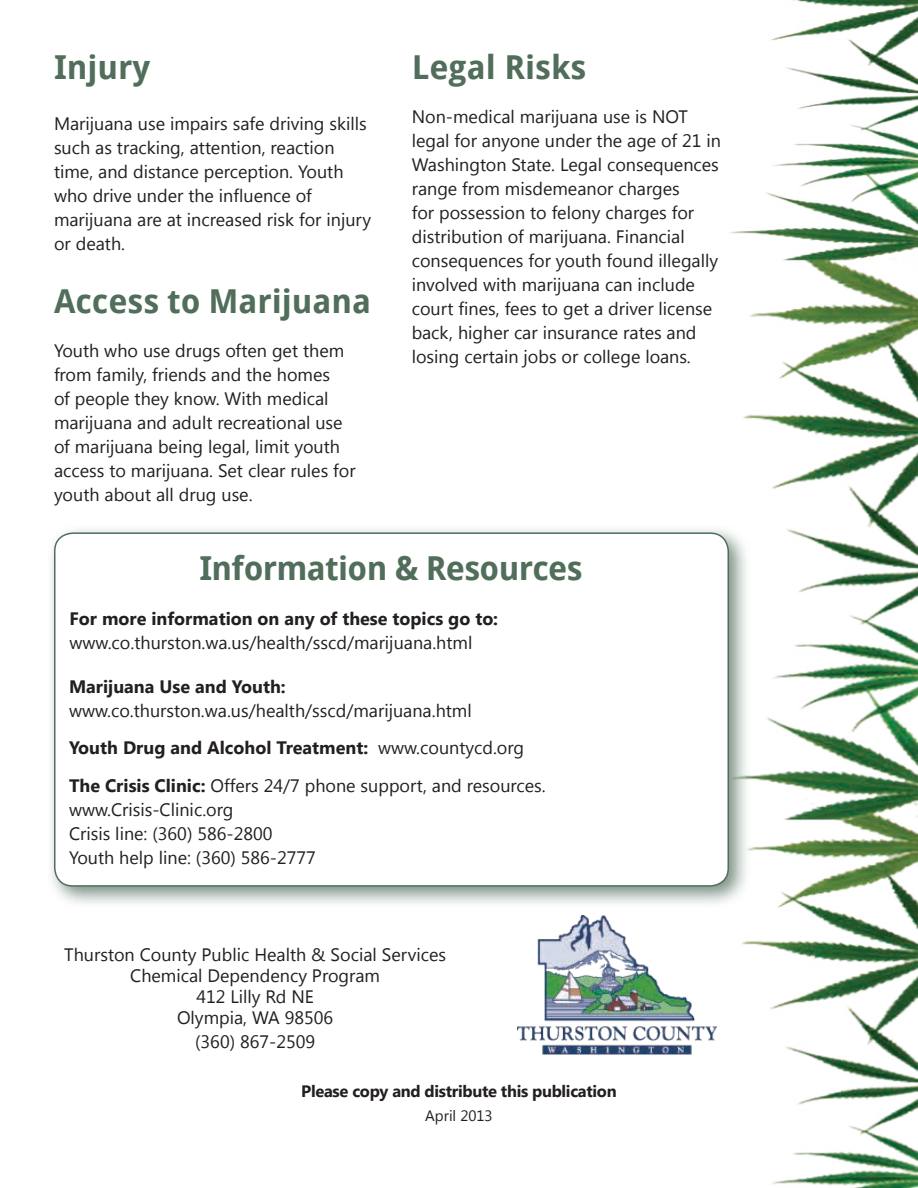
<style>
.page{position:relative;width:918px;height:1188px;background:#fff}
.page>*{position:absolute;margin:0;border:0;box-sizing:border-box;transform-origin:0 0}
.t1{font:700 33px "Droid Sans";color:#516e5b}
.t2{font:700 33px "Droid Sans";letter-spacing:-.02em;color:#516e5b}
.t3{font:18px/24px "Segoe UI";color:#231f20}
.t4{font:700 18px "Segoe UI";color:#231f20}
.t5{font:700 16.5px "Segoe UI";letter-spacing:-.02em;color:#231f20}
.t6{font:15px "Segoe UI";color:#231f20}
.s1{font-weight:700}
</style>
<div class="page">
<img style="left:729px;top:0;width:189px;height:1188px">
<img style="left:518px;top:916px;width:199px;height:139px">
<div style="left:45px;top:524px;width:706px;height:384px;background:#516e5b;opacity:.75"></div>
<div style="left:55px;top:533px;width:673px;height:353px;background:#fff;border-radius:18px"></div>
<div style="left:54px;top:532px;width:675px;height:355px;border:2px solid #516e5b;border-radius:18px"></div>
<h1 class="t1" style="left:54px;top:44px;width:98px">Injury</h1>
<p class="t3" style="left:54px;top:111px;width:319px">Marijuana use impairs safe driving skills such as tracking, attention, reaction time, and distance perception. Youth who drive under the influence of marijuana are at increased risk for injury or death.</p>
<h1 class="t1" style="left:54px;top:278px;width:319px">Access to Marijuana</h1>
<p class="t3" style="left:54px;top:338px;width:303px">Youth who use drugs often get them from family, friends and the homes<br>of people they know. With medical marijuana and adult recreational use of marijuana being legal, limit youth access to marijuana. Set clear rules for youth about all drug use.</p>
<h1 class="t1" style="left:412px;top:44px;width:176px">Legal Risks</h1>
<p class="t3" style="left:412px;top:104px;width:311px">Non-medical marijuana use is NOT legal for anyone under the age of 21 in Washington State. Legal consequences range from misdemeanor charges<br>for possession to felony charges for distribution of marijuana. Financial consequences for youth found illegally involved with marijuana can include court fines, fees to get a driver license back, higher car insurance rates and losing certain jobs or college loans.</p>
<h1 class="t2" style="left:199px;top:545px;width:385px">Information &amp; Resources</h1>
<p class="t4" style="left:70px;top:605px;width:430px">For more information on any of these topics go to:</p>
<p class="t3" style="left:70px;top:630px;width:404px">www.co.thurston.wa.us/health/sscd/marijuana.html</p>
<p class="t4" style="left:69px;top:674px;width:218px">Marijuana Use and Youth:</p>
<p class="t3" style="left:69px;top:691px;width:478px;line-height:37.5px">www.co.thurston.wa.us/health/sscd/marijuana.html<br><span class="s1">Youth Drug and Alcohol Treatment:</span> www.countycd.org<br><span class="s1">The Crisis Clinic:</span> Offers 24/7 phone support, and resources.</p>
<p class="t3" style="left:69px;top:797px;width:248px">www.Crisis-Clinic.org<br>Crisis line: (360) 586-2800<br>Youth help line: (360) 586-2777</p>
<p class="t3" style="left:64px;top:943px;width:383px;line-height:21px;text-align:center">Thurston County Public Health &amp; Social Services<br>Chemical Dependency Program<br>412 Lilly Rd NE<br>Olympia, WA 98506</p>
<p class="t3" style="left:195px;top:1028px;width:122px">(360) 867-2509</p>
<p class="t5" style="left:301px;top:1080px;width:317px">Please copy and distribute this publication</p>
<p class="t6" style="left:425px;top:1105px;width:69px">April 2013</p>
</div>
